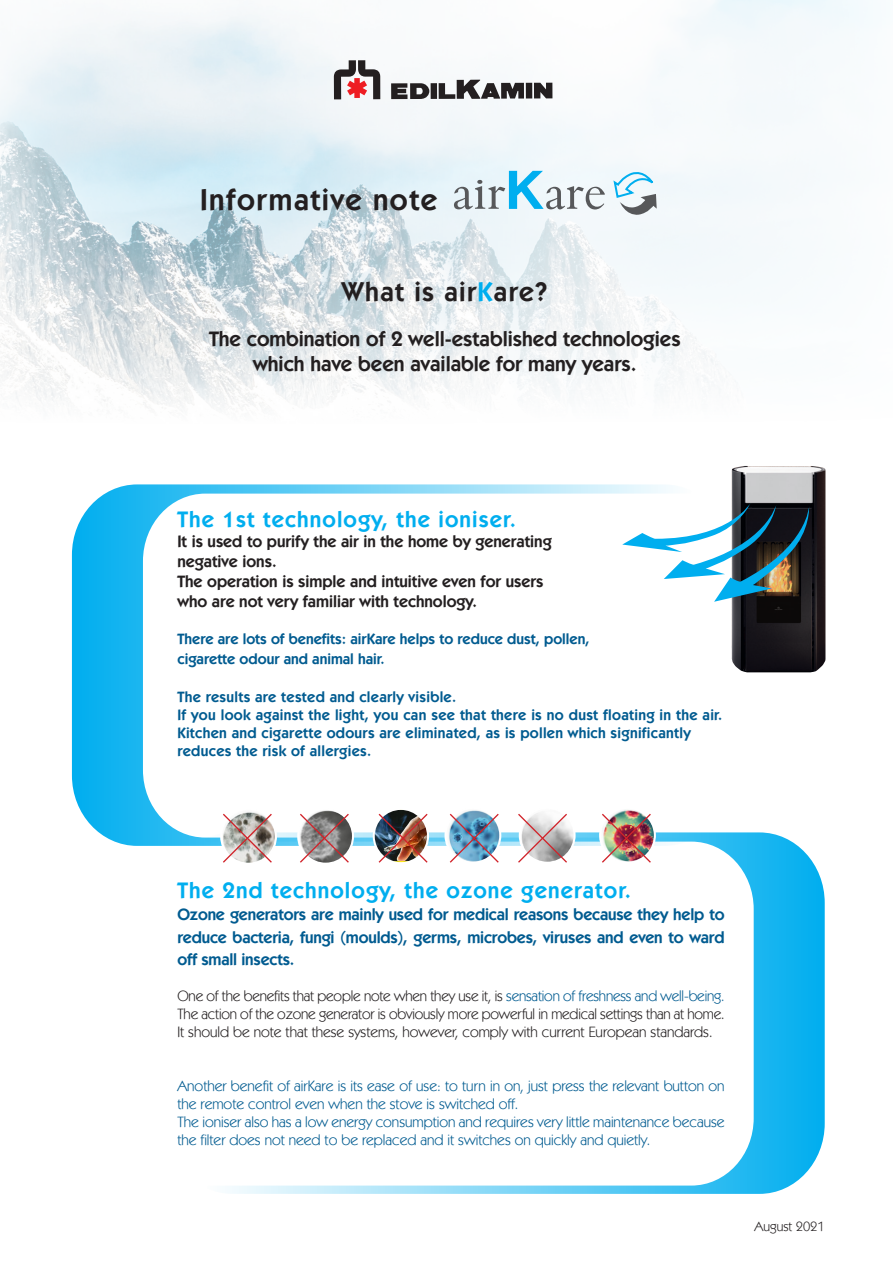
<style>
.page{position:relative;width:893px;height:1263px;background:#fff}
.page>*{position:absolute;margin:0;border:0;box-sizing:border-box;transform-origin:0 0}
.t1{font:600 30px "Kabel IT Cby BT";letter-spacing:.05em;color:#231f20}
.t2{font:600 27px "Kabel IT Cby BT";letter-spacing:.05em;color:#231f20}
.t3{font:600 22.5px "Kabel IT Cby BT";letter-spacing:.05em;color:#00aeef}
.t4{font:600 21px "Kabel IT Cby BT";color:#231f20}
.t5{font:600 16.5px/22.5px "Kabel IT Cby BT";letter-spacing:-.01em;color:#005b90;text-align:justify}
.t6{font:600 16.5px "Kabel IT Cby BT";color:#231f20}
.t7{font:15px/18px "Kabel IT Cby BT";color:#005b90}
.t8{font:15px "Kabel IT Cby BT";letter-spacing:-.01em;color:#231f20}
.t9{font:600 15px/18px "Kabel IT Cby BT";letter-spacing:.02em;color:#005b90}
.t10{font:600 15px "Kabel IT Cby BT";color:#005b90}
.t11{font:13.5px "Kabel IT Cby BT";color:#231f20}
.s1{color:#00aeef}
.s2{color:#005b90}
</style>
<div class="page">
<img style="left:0;top:0;width:868px;height:410px">
<svg style="left:334px;top:60px;width:46px;height:39px"></svg>
<div style="left:526px;top:83px;width:6px;height:16px;background:#231f20"></div>
<div style="left:431px;top:83px;width:6px;height:16px;background:#231f20"></div>
<svg style="left:391px;top:83px;width:38px;height:16px"></svg>
<svg style="left:439px;top:80px;width:85px;height:19px"></svg>
<svg style="left:534px;top:83px;width:18px;height:15px"></svg>
<svg style="left:71px;top:484px;width:599px;height:362px"></svg>
<svg style="left:203px;top:831px;width:622px;height:363px"></svg>
<img style="left:374px;top:809px;width:54px;height:52px">
<div style="left:373px;top:808px;width:56px;height:56px;border:2px solid #fff;border-radius:50%"></div>
<img style="left:221px;top:809px;width:55px;height:55px">
<div style="left:220px;top:808px;width:57px;height:57px;border:2px solid #fff;border-radius:50%"></div>
<img style="left:520px;top:808px;width:55px;height:55px">
<div style="left:519px;top:807px;width:57px;height:57px;border:2px solid #fff;border-radius:50%"></div>
<img style="left:298px;top:809px;width:55px;height:55px">
<div style="left:297px;top:808px;width:57px;height:57px;border:2px solid #fff;border-radius:50%"></div>
<img style="left:445px;top:808px;width:55px;height:55px">
<div style="left:444px;top:807px;width:57px;height:57px;border:2px solid #fff;border-radius:50%"></div>
<svg style="left:221px;top:812px;width:52px;height:52px"></svg>
<svg style="left:298px;top:812px;width:52px;height:52px"></svg>
<img style="left:377px;top:812px;width:52px;height:52px">
<svg style="left:448px;top:812px;width:52px;height:52px"></svg>
<svg style="left:517px;top:812px;width:51px;height:52px"></svg>
<img style="left:599px;top:806px;width:57px;height:58px">
<svg style="left:612px;top:170px;width:45px;height:46px"></svg>
<svg style="left:454px;top:171px;width:151px;height:38px"></svg>
<div style="left:727px;top:461px;width:103px;height:216px;background:#fff;opacity:.75"></div>
<img style="left:732px;top:466px;width:93px;height:206px">
<svg style="left:622px;top:503px;width:188px;height:99px"></svg>
<p class="t1" style="left:200px;top:181px;width:238px">Informative note</p>
<p class="t2" style="left:342px;top:275px;width:207px">What is air<span class="s1">K</span>are?</p>
<p class="t4" style="left:209px;top:326px;width:473px">The combination of 2 well-established technologies</p>
<p class="t4" style="left:253px;top:351px;width:385px">which have been available for many years.</p>
<p class="t3" style="left:177px;top:506px;width:340px">The 1st technology, the ioniser.</p>
<p class="t6" style="left:177px;top:531px;width:376px">It is used to purify the air in the home by generating</p>
<p class="t6" style="left:177px;top:551px;width:101px">negative ions.</p>
<p class="t6" style="left:177px;top:571px;width:367px">The operation is simple and intuitive even for users</p>
<p class="t6" style="left:177px;top:591px;width:301px">who are not very familiar with technology.</p>
<p class="t10" style="left:177px;top:630px;width:414px">There are lots of benefits: airKare helps to reduce dust, pollen,</p>
<p class="t10" style="left:177px;top:650px;width:209px">cigarette odour and animal hair.</p>
<p class="t9" style="left:177px;top:687px;width:280px">The results are tested and clearly visible.</p>
<p class="t9" style="left:177px;top:705px;width:546px">If you look against the light, you can see that there is no dust floating in the air.<br>Kitchen and cigarette odours are eliminated, as is pollen which significantly</p>
<p class="t9" style="left:177px;top:741px;width:195px">reduces the risk of allergies.</p>
<p class="t3" style="left:177px;top:876px;width:455px">The 2nd technology, the ozone generator.</p>
<p class="t5" style="left:177px;top:903px;width:549px">Ozone generators are mainly used for medical reasons because they help to reduce bacteria, fungi (moulds), germs, microbes, viruses and even to ward off small insects.</p>
<p class="t8" style="left:177px;top:987px;width:549px">One of the benefits that people note when they use it, is <span class="s2">sensation of freshness and well-being.</span></p>
<p class="t8" style="left:177px;top:1005px;width:549px">The action of the ozone generator is obviously more powerful in medical settings than at home.</p>
<p class="t8" style="left:177px;top:1023px;width:536px">It should be note that these systems, however, comply with current European standards.</p>
<p class="t7" style="left:177px;top:1077px;width:549px">Another benefit of airKare is its ease of use: to turn in on, just press the relevant button on the remote control even when the stove is switched off.</p>
<p class="t7" style="left:177px;top:1113px;width:549px">The ioniser also has a low energy consumption and requires very little maintenance because the filter does not need to be replaced and it switches on quickly and quietly.</p>
<p class="t11" style="left:754px;top:1218px;width:72px">August 2021</p>
</div>
